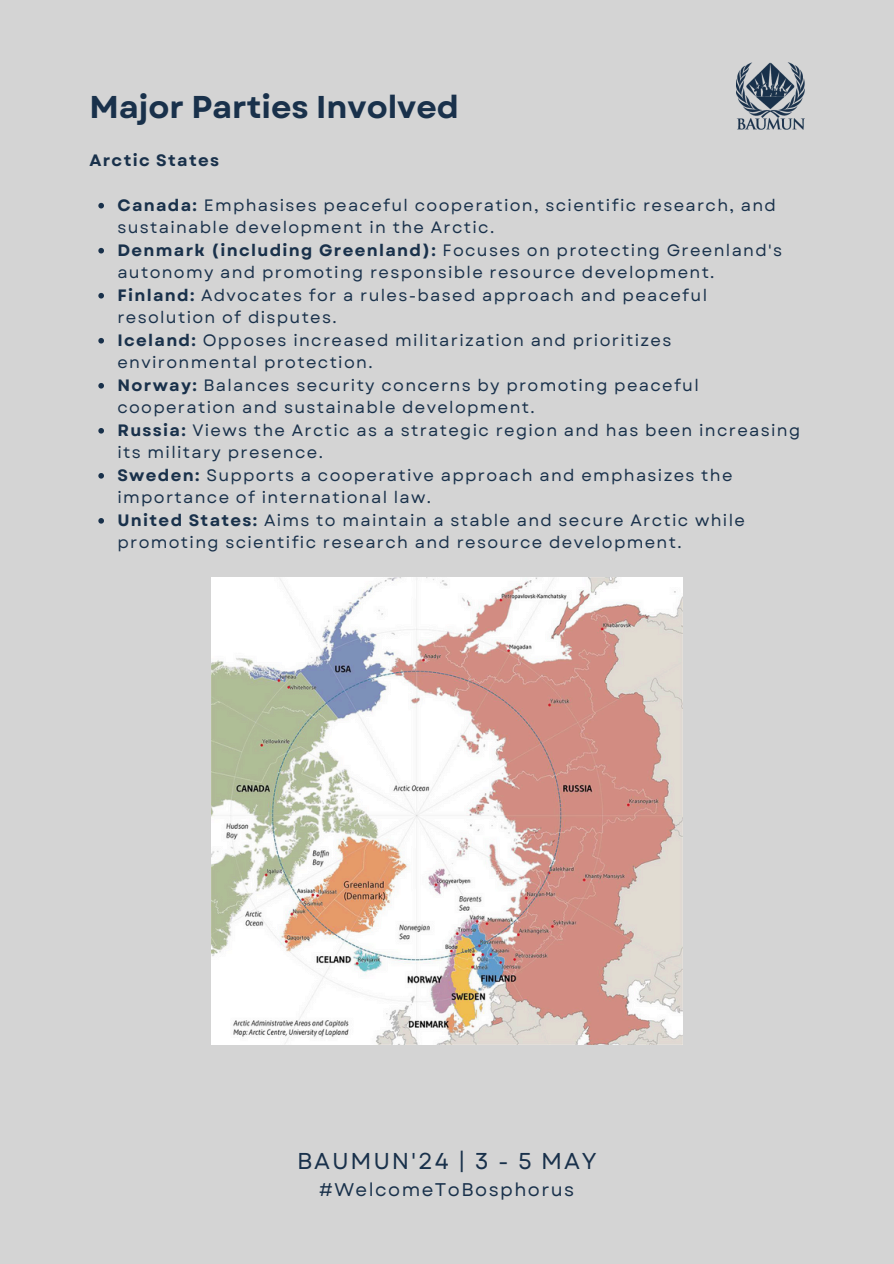
<style>
.page{position:relative;width:894px;height:1264px;background:#fff}
.page>*{position:absolute;margin:0;border:0;box-sizing:border-box;transform-origin:0 0}
.t1{font:700 31.5px "Garet";color:#19314b}
.t2{font:22.95px "Garet";letter-spacing:.08em;color:#19314b}
.t3{font:18.3px "Garet";letter-spacing:.08em;color:#19314b}
.t4{font:16.5px/22.5px "Garet";letter-spacing:.08em;color:#19314b}
.t5{font:700 16.5px "Garet";letter-spacing:.08em;color:#19314b}
.s1{font-weight:700}
</style>
<div class="page">
<div style="left:0;top:0;width:893px;height:1263px;background:#d4d4d4"></div>
<img style="left:736px;top:62px;width:68px;height:68px">
<svg style="left:98px;top:203px;width:6px;height:5px"></svg>
<svg style="left:98px;top:248px;width:6px;height:5px"></svg>
<svg style="left:98px;top:293px;width:6px;height:5px"></svg>
<svg style="left:98px;top:338px;width:6px;height:5px"></svg>
<svg style="left:98px;top:383px;width:6px;height:5px"></svg>
<svg style="left:98px;top:428px;width:6px;height:5px"></svg>
<svg style="left:98px;top:473px;width:6px;height:5px"></svg>
<svg style="left:98px;top:518px;width:6px;height:5px"></svg>
<img style="left:211px;top:577px;width:471px;height:467px">
<p class="t1" style="left:89px;top:85px;width:371px">Major Parties Involved</p>
<p class="t5" style="left:89px;top:148px;width:131px">Arctic States</p>
<p class="t4" style="left:117px;top:194px;width:660px"><span class="s1">Canada:</span> Emphasises peaceful cooperation, scientific research, and sustainable development in the Arctic.</p>
<p class="t4" style="left:117px;top:239px;width:666px"><span class="s1">Denmark (including Greenland):</span> Focuses on protecting Greenland's autonomy and promoting responsible resource development.</p>
<p class="t4" style="left:117px;top:284px;width:591px"><span class="s1">Finland:</span> Advocates for a rules-based approach and peaceful resolution of disputes.</p>
<p class="t4" style="left:117px;top:329px;width:555px"><span class="s1">Iceland:</span> Opposes increased militarization and prioritizes environmental protection.</p>
<p class="t4" style="left:117px;top:374px;width:582px"><span class="s1">Norway:</span> Balances security concerns by promoting peaceful cooperation and sustainable development.</p>
<p class="t4" style="left:117px;top:419px;width:684px"><span class="s1">Russia:</span> Views the Arctic as a strategic region and has been increasing its military presence.</p>
<p class="t4" style="left:117px;top:464px;width:616px"><span class="s1">Sweden:</span> Supports a cooperative approach and emphasizes the importance of international law.</p>
<p class="t4" style="left:117px;top:509px;width:628px"><span class="s1">United States:</span> Aims to maintain a stable and secure Arctic while promoting scientific research and resource development.</p>
<h4 class="t2" style="left:297px;top:1144px;width:301px">BAUMUN'24 | 3 - 5 MAY</h4>
<h2 class="t3" style="left:319px;top:1175px;width:256px">#WelcomeToBosphorus</h2>
</div>
